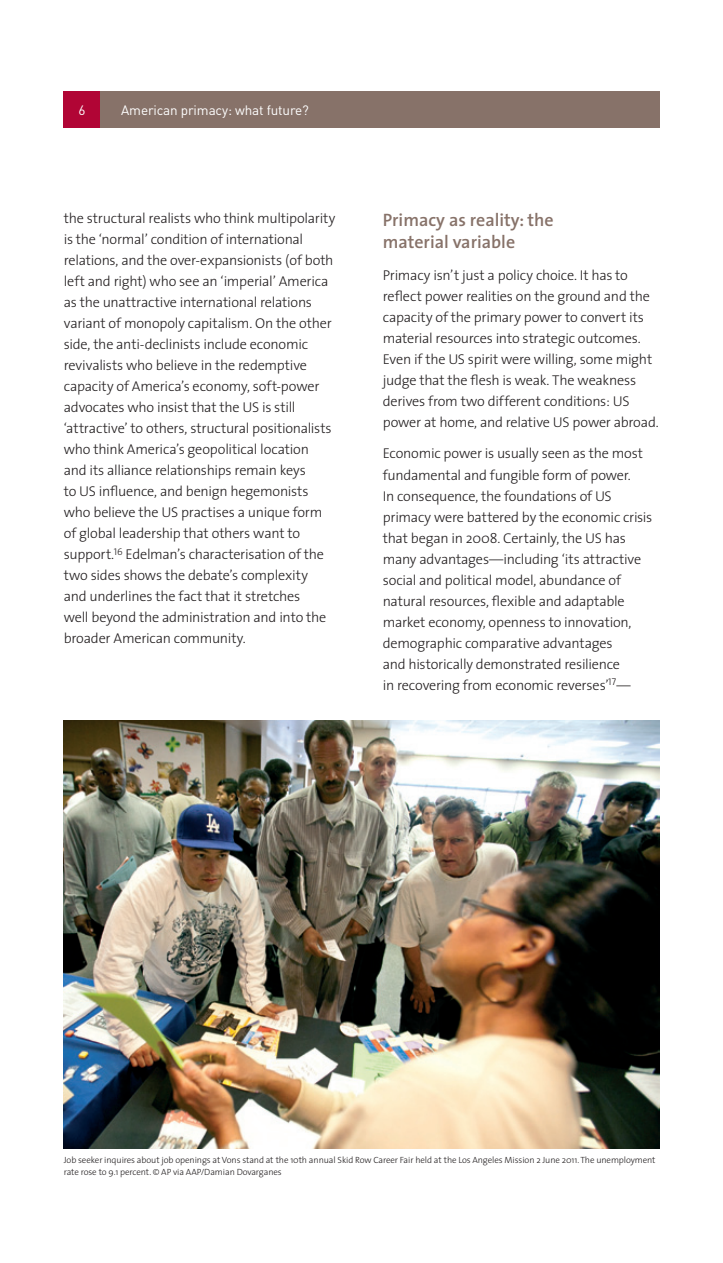
<style>
.page{position:relative;width:723px;height:1263px;background:#fff}
.page>*{position:absolute;margin:0;border:0;box-sizing:border-box;transform-origin:0 0}
.t1{font:600 18px/22.5px "The Sans";color:#877269}
.body__default_lead_i{font:300 14.25px/21px "The Sans";letter-spacing:-.015em;color:#231f20}
.t2{font:13.5px "DIN";letter-spacing:-.01em;color:#fff}
.captions_for_photos{font:300 9px/12px "The Sans";letter-spacing:-.01em;color:#231f20}
</style>
<div class="page">
<div style="left:100px;top:91px;width:559px;height:37px;background:#877269"></div>
<div style="left:64px;top:91px;width:36px;height:37px;background:#b10535"></div>
<img style="left:64px;top:720px;width:595px;height:428px">
<p class="t2" style="left:78px;top:102px;width:9px">6</p>
<p class="t2" style="left:121px;top:102px;width:189px">American primacy: what future?</p>
<p class="body__default_lead_i" style="left:64px;top:207px;width:273px">the structural realists who think multipolarity is the ‘normal’ condition of international relations, and the over-expansionists (of both left and right) who see an ‘imperial’ America as the unattractive international relations variant of monopoly capitalism. On the other side, the anti-declinists include economic revivalists who believe in the redemptive capacity of America’s economy, soft-power advocates who insist that the US is still ‘attractive’ to others, structural positionalists who think America’s geopolitical location and its alliance relationships remain keys<br>to US influence, and benign hegemonists who believe the US practises a unique form of global leadership that others want to support.<sup>16</sup> Edelman’s characterisation of the two sides shows the debate’s complexity<br>and underlines the fact that it stretches<br>well beyond the administration and into the broader American community.</p>
<h2 class="t1" style="left:383px;top:208px;width:172px">Primacy as reality: the material variable</h2>
<p class="body__default_lead_i" style="left:383px;top:264px;width:277px">Primacy isn’t just a policy choice. It has to reflect power realities on the ground and the capacity of the primary power to convert its material resources into strategic outcomes.<br>Even if the US spirit were willing, some might judge that the flesh is weak. The weakness derives from two different conditions: US power at home, and relative US power abroad.</p>
<p class="body__default_lead_i" style="left:383px;top:443px;width:271px">Economic power is usually seen as the most fundamental and fungible form of power.<br>In consequence, the foundations of US primacy were battered by the economic crisis that began in 2008. Certainly, the US has many advantages—including ‘its attractive social and political model, abundance of natural resources, flexible and adaptable market economy, openness to innovation, demographic comparative advantages<br>and historically demonstrated resilience<br>in recovering from economic reverses’<sup>17</sup>—</p>
<p class="captions_for_photos" style="left:64px;top:1154px;width:593px">Job seeker inquires about job openings at Vons stand at the 10th annual Skid Row Career Fair held at the Los Angeles Mission 2 June 2011. The unemployment rate rose to 9.1 percent. © AP via AAP/Damian Dovarganes</p>
</div>
